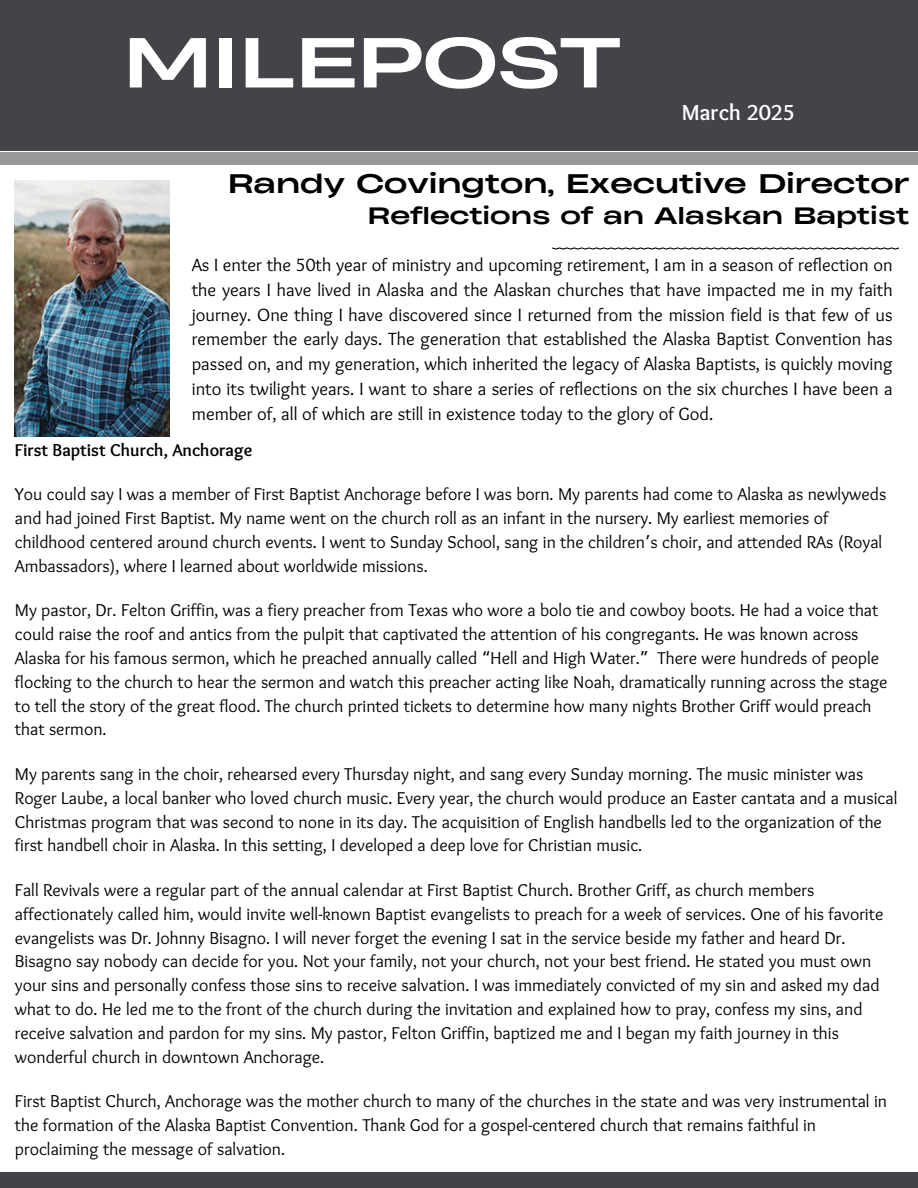
<style>
.page{position:relative;width:918px;height:1188px;background:#fff}
.page>*{position:absolute;margin:0;border:0;box-sizing:border-box;transform-origin:0 0}
.t1{font:66.45px "Heading Now 94";color:#fff}
.t2{font:25.35px "Heading Now 94";color:#000}
.t3{font:700 22.5px "Sukar";color:#fff}
.t4{font:22.35px "Heading Now 94";color:#000}
.t5{font:18.45px/24.8px "Sukar";color:#000;text-align:justify}
.t6{font:17.85px/23.9px "Sukar";color:#000}
.t7{font:700 17.85px "Sukar";color:#000}
.s1{font-family:"Noto Sans Gurmukhi"}
</style>
<div class="page">
<img style="left:15px;top:181px;width:154px;height:255px">
<div style="left:0;top:0;width:918px;height:151px;background:#424449"></div>
<div style="left:0;top:152px;width:918px;height:13px;background:#97989a"></div>
<svg style="left:552px;top:247px;width:347px;height:3px"></svg>
<div style="left:0;top:1172px;width:918px;height:16px;background:#424449"></div>
<h1 class="t1" style="left:123px;top:18px;width:499px">MILEPOST</h1>
<h3 class="t3" style="left:682px;top:100px;width:115px">March 2025</h3>
<h2 class="t2" style="left:228px;top:167px;width:683px">Randy Covington, Executive Director</h2>
<h2 class="t4" style="left:368px;top:200px;width:543px">Reflections of an Alaskan Baptist</h2>
<p class="t5" style="left:192px;top:254px;width:702px">As I enter the 50th year of ministry and upcoming retirement, I am in a season of reflection on the years I have lived in Alaska and the Alaskan churches that have impacted me in my faith journey. One thing I have discovered since I returned from the mission field is that few of us remember the early days. The generation that established the Alaska Baptist Convention has passed on, and my generation, which inherited the legacy of Alaska Baptists, is quickly moving into its twilight years. I want to share a series of reflections on the six churches I have been a member of, all of which are still in existence today to the glory of God.</p>
<p class="t7" style="left:15px;top:440px;width:239px">First Baptist Church, Anchorage</p>
<p class="t6" style="left:15px;top:484px;width:873px">You could say I was a member of First Baptist Anchorage before I was born. My parents had come to Alaska as newlyweds and had joined First Baptist. My name went on the church roll as an infant in the nursery. My earliest memories of childhood centered around church events. I went to Sunday School, sang in the children<span class="s1">’</span>s choir, and attended RAs (Royal Ambassadors), where I learned about worldwide missions.</p>
<h4 class="t6" style="left:15px;top:600px;width:874px">My pastor, Dr. Felton Griffin, was a fiery preacher from Texas who wore a bolo tie and cowboy boots. He had a voice that could raise the roof and antics from the pulpit that captivated the attention of his congregants. He was known across Alaska for his famous sermon, which he preached annually called <span class="s1">“</span>Hell and High Water.<span class="s1">”</span> There were hundreds of people flocking to the church to hear the sermon and watch this preacher acting like Noah, dramatically running across the stage to tell the story of the great flood. The church printed tickets to determine how many nights Brother Griff would preach that sermon.</h4>
<p class="t6" style="left:15px;top:763px;width:884px">My parents sang in the choir, rehearsed every Thursday night, and sang every Sunday morning. The music minister was Roger Laube, a local banker who loved church music. Every year, the church would produce an Easter cantata and a musical Christmas program that was second to none in its day. The acquisition of English handbells led to the organization of the first handbell choir in Alaska. In this setting, I developed a deep love for Christian music.</p>
<p class="t6" style="left:15px;top:879px;width:870px">Fall Revivals were a regular part of the annual calendar at First Baptist Church. Brother Griff, as church members affectionately called him, would invite well-known Baptist evangelists to preach for a week of services. One of his favorite evangelists was Dr. Johnny Bisagno. I will never forget the evening I sat in the service beside my father and heard Dr.<br>Bisagno say nobody can decide for you. Not your family, not your church, not your best friend. He stated you must own your sins and personally confess those sins to receive salvation. I was immediately convicted of my sin and asked my dad what to do. He led me to the front of the church during the invitation and explained how to pray, confess my sins, and receive salvation and pardon for my sins. My pastor, Felton Griffin, baptized me and I began my faith journey in this wonderful church in downtown Anchorage.</p>
<p class="t6" style="left:15px;top:1091px;width:874px">First Baptist Church, Anchorage was the mother church to many of the churches in the state and was very instrumental in the formation of the Alaska Baptist Convention. Thank God for a gospel-centered church that remains faithful in proclaiming the message of salvation.</p>
</div>
